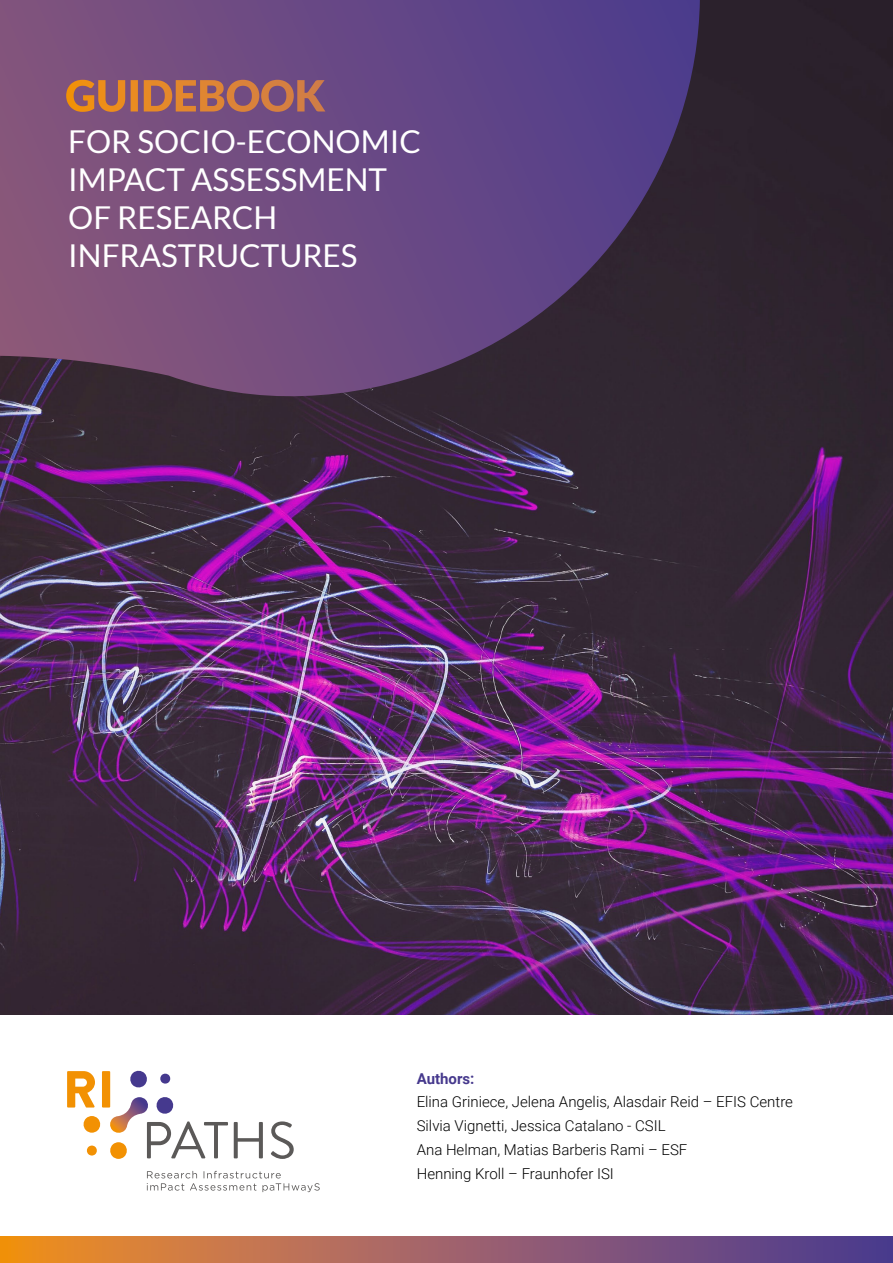
<style>
.page{position:relative;width:893px;height:1263px;background:#fff}
.page>*{position:absolute;margin:0;border:0;box-sizing:border-box;transform-origin:0 0}
.t1{font:31.5px/37.8px "Lato";color:#fff}
.t2{font:300 15px/23.7px "Roboto";color:#000}
.t3{font:700 15px "Roboto";color:#46398d}
</style>
<div class="page">
<img style="left:0;top:0;width:893px;height:1015px">
<svg style="left:0;top:0;width:700px;height:406px;background:#634474"></svg>
<svg style="left:66px;top:80px;width:59px;height:32px;background:#b67147"></svg>
<svg style="left:131px;top:80px;width:7px;height:31px"></svg>
<svg style="left:144px;top:80px;width:181px;height:32px;background:#aa6a59"></svg>
<svg style="left:234px;top:1122px;width:29px;height:36px"></svg>
<svg style="left:271px;top:1121px;width:23px;height:38px"></svg>
<svg style="left:67px;top:1070px;width:161px;height:89px"></svg>
<svg style="left:147px;top:1171px;width:173px;height:21px"></svg>
<svg style="left:0;top:1237px;width:893px;height:26px;background:#9f6362"></svg>
<h1 class="t1" style="left:68px;top:123px;width:354px">FOR SOCIO-ECONOMIC<br>IMPACT ASSESSMENT<br>OF RESEARCH<br>INFRASTRUCTURES</h1>
<p class="t3" style="left:417px;top:1068px;width:59px">Authors:</p>
<p class="t2" style="left:417px;top:1089px;width:378px">Elina Griniece, Jelena Angelis, Alasdair Reid – EFIS Centre Silvia Vignetti, Jessica Catalano - CSIL<br>Ana Helman, Matias Barberis Rami – ESF<br>Henning Kroll – Fraunhofer ISI</p>
</div>
